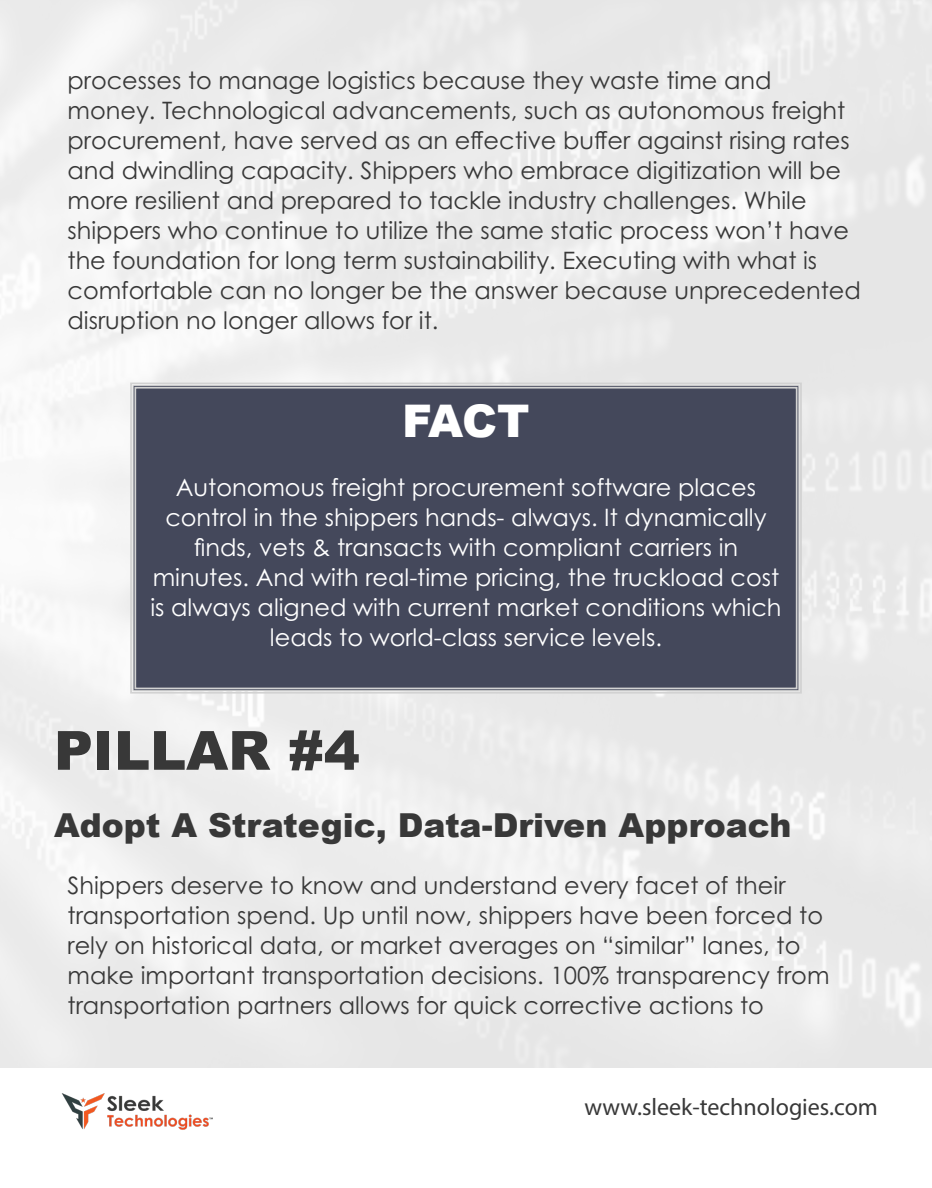
<style>
.page{position:relative;width:932px;height:1188px;background:#fff}
.page>*{position:absolute;margin:0;border:0;box-sizing:border-box;transform-origin:0 0}
.t1{font:900 54px "Arial";color:#383838}
.t2{font:900 45px "Arial";color:#fff}
.t3{font:900 33px "Arial";color:#383838}
.t4{font:24px/30px "Century Gothic Pro";color:#383838}
.t5{font:24px/30px "Century Gothic Pro";color:#fff;text-align:center}
.t6{font:24px "Myriad Pro";color:#383838}
</style>
<div class="page">
<div style="left:129px;top:382px;width:673px;height:312px;background:#44485b"></div>
<div style="left:134px;top:387px;width:663px;height:302px;border:2px solid #d2d2d2"></div>
<img style="left:61px;top:1093px;width:152px;height:37px">
<p class="t4" style="left:68px;top:65px;width:794px">processes to manage logistics because they waste time and money. Technological advancements, such as autonomous freight procurement, have served as an effective buffer against rising rates and dwindling capacity. Shippers who embrace digitization will be more resilient and prepared to tackle industry challenges. While shippers who continue to utilize the same static process won’t have the foundation for long term sustainability. Executing with what is comfortable can no longer be the answer because unprecedented disruption no longer allows for it.</p>
<p class="t2" style="left:402px;top:388px;width:129px">FACT</p>
<p class="t5" style="left:150px;top:472px;width:632px">Autonomous freight procurement software places control in the shippers hands- always. It dynamically finds, vets &amp; transacts with compliant carriers in minutes. And with real-time pricing, the truckload cost is always aligned with current market conditions which leads to world-class service levels.</p>
<p class="t1" style="left:54px;top:711px;width:307px">PILLAR #4</p>
<p class="t3" style="left:54px;top:801px;width:738px">Adopt A Strategic, Data-Driven Approach</p>
<p class="t4" style="left:68px;top:870px;width:763px">Shippers deserve to know and understand every facet of their transportation spend. Up until now, shippers have been forced to rely on historical data, or market averages on “similar” lanes, to make important transportation decisions. 100% transparency from transportation partners allows for quick corrective actions to</p>
<p class="t6" style="left:584px;top:1092px;width:295px">www.sleek-technologies.com</p>
</div>
